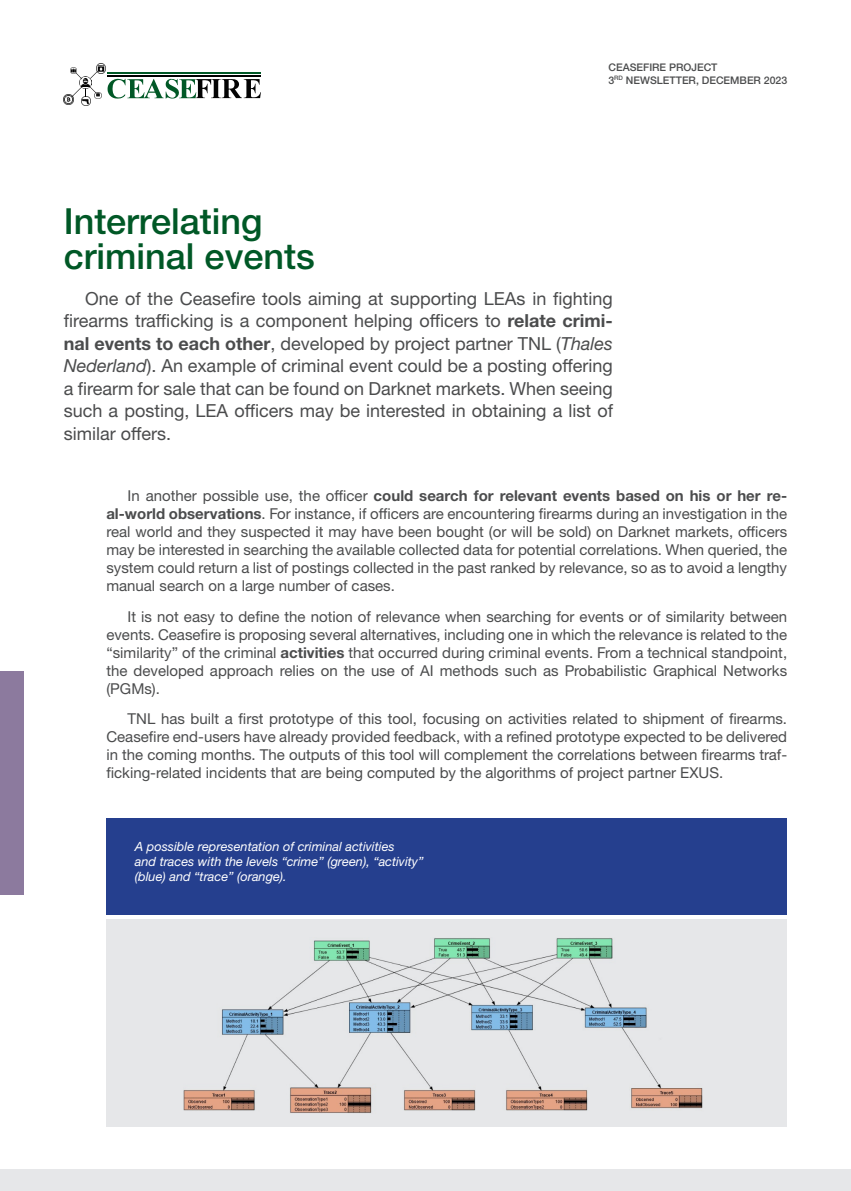
<style>
.page{position:relative;width:851px;height:1191px;background:#fff}
.page>*{position:absolute;margin:0;border:0;box-sizing:border-box;transform-origin:0 0}
.t1{font:500 36px "Helvetica Neue LTW1 G";color:#005826}
.t2{font:18px/22.5px "Helvetica Neue LTW1 G";color:#4b4c4d;text-align:justify}
.t3{font:15px/18px "Helvetica Neue LTW1 G";color:#4b4c4d;text-align:justify}
.t4{font:italic 12.75px/15px "Helvetica Neue LTW1 G";color:#fff}
.t5{font:500 10.5px "Helvetica Neue LTW1 G";color:#4b4c4d}
.s1{font-weight:700}
.s2{font-style:italic}
</style>
<div class="page">
<div style="left:106px;top:919px;width:681px;height:208px;background:#e6e7e9"></div>
<svg style="left:64px;top:64px;width:197px;height:42px"></svg>
<hr style="left:107px;top:75px;width:154px;height:2px;background:#000">
<hr style="left:108px;top:72px;width:153px;height:2px;background:#005826">
<div style="left:0;top:1169px;width:850px;height:22px;background:#e6e7e9"></div>
<div style="left:0;top:671px;width:23px;height:223px;background:#8c7a9e"></div>
<img style="left:183px;top:938px;width:520px;height:175px">
<div style="left:106px;top:817px;width:681px;height:97px;background:#253f8e"></div>
<p class="t5" style="left:608px;top:61px;width:110px">CEASEFIRE PROJECT</p>
<p class="t5" style="left:608px;top:74px;width:180px">3<sup>RD</sup> NEWSLETTER, DECEMBER 2023</p>
<p class="t1" style="left:64px;top:200px;width:200px">Ιnterrelating</p>
<p class="t1" style="left:64px;top:235px;width:252px">criminal events</p>
<p class="t2" style="left:64px;top:287px;width:550px;text-indent:21px">One of the Ceasefire tools aiming at supporting LEAs in fighting firearms trafficking is a component helping officers to <span class="s1">relate crimi&shy;nal events to each other</span>, developed by project partner TNL (<span class="s2">Thales Nederland</span>). An example of criminal event could be a posting offering a firearm for sale that can be found on Darknet markets. When seeing such a posting, LEA officers may be interested in obtaining a list of similar offers.</p>
<p class="t3" style="left:106px;top:486px;width:682px;text-indent:21px">In another possible use, the officer <span class="s1">could search for relevant events based on his or her re&shy;al-world observations</span>. For instance, if officers are encountering firearms during an investigation in the real world and they suspected it may have been bought (or will be sold) on Darknet markets, officers may be interested in searching the available collected data for potential correlations. When queried, the system could return a list of postings collected in the past ranked by relevance, so as to avoid a lengthy manual search on a large number of cases.</p>
<p class="t3" style="left:106px;top:607px;width:682px;text-indent:21px">It is not easy to define the notion of relevance when searching for events or of similarity between events. Ceasefire is proposing several alternatives, including one in which the relevance is related to the “similarity” of the criminal <span class="s1">activities</span> that occurred during criminal events. From a technical standpoint, the developed approach relies on the use of AI methods such as Probabilistic Graphical Networks (PGMs).</p>
<p class="t3" style="left:106px;top:710px;width:682px;text-indent:21px">TNL has built a first prototype of this tool, focusing on activities related to shipment of firearms.<br>Ceasefire end-users have already provided feedback, with a refined prototype expected to be delivered in the coming months. The outputs of this tool will complement the correlations between firearms traf&shy;ficking-related incidents that are being computed by the algorithms of project partner EXUS.</p>
<p class="t4" style="left:135px;top:838px;width:290px">A possible representation of criminal activities<br>and traces with the levels “crime” (green), “activity” (blue) and “trace” (orange).</p>
</div>
